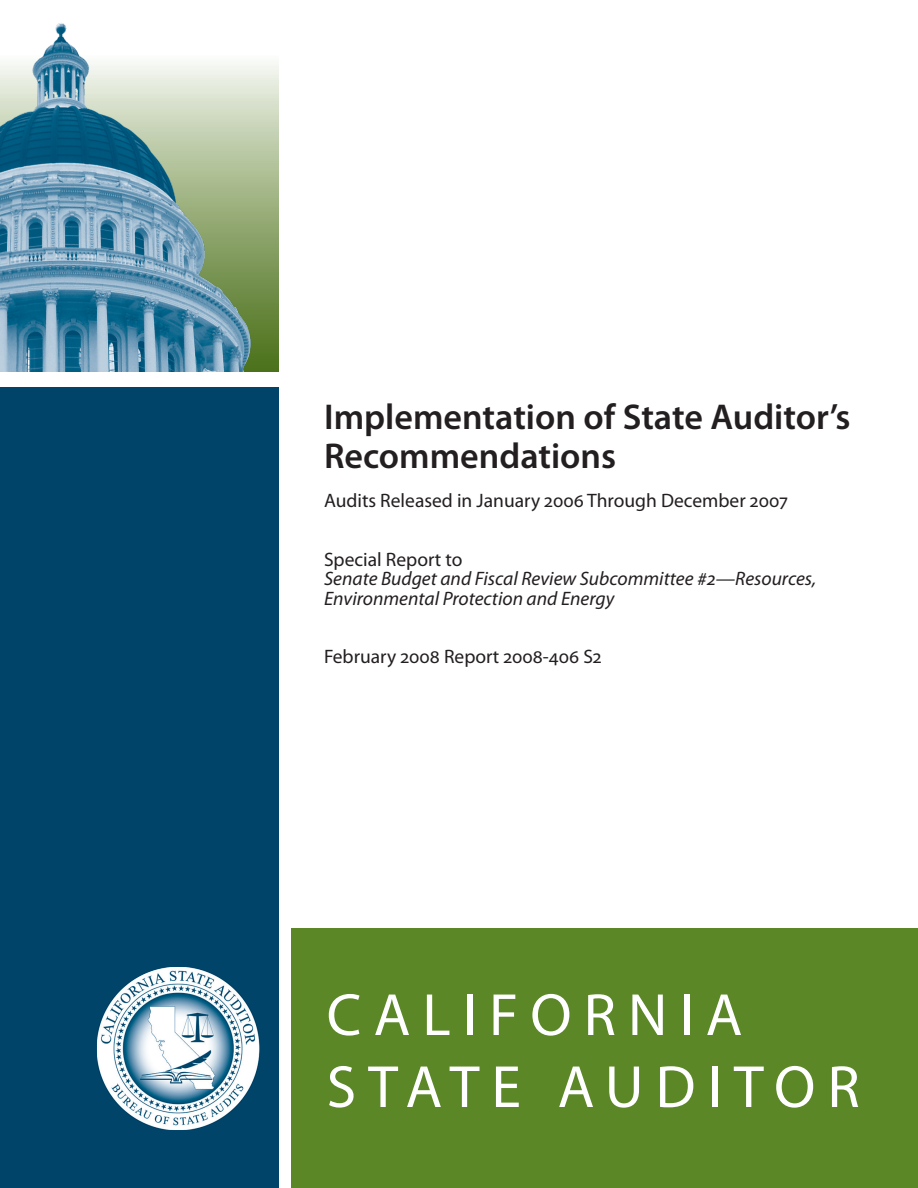
<style>
.page{position:relative;width:918px;height:1188px;background:#fff}
.page>*{position:absolute;margin:0;border:0;box-sizing:border-box;transform-origin:0 0}
.t1{font:60px "Myriad Pro";letter-spacing:.2em;color:#fff}
.cover_title1{font:600 36px/39px "Myriad Pro";color:#231f20}
.cover_title2{font:italic 19.5px/19.5px "Myriad Pro";color:#231f20}
.cover_title2-2{font:19.5px "Myriad Pro";color:#231f20}
.s1{font-style:normal}
</style>
<div class="page">
<img style="left:0;top:23px;width:279px;height:348px">
<div style="left:0;top:387px;width:279px;height:801px;background:#00446a"></div>
<div style="left:291px;top:928px;width:627px;height:260px;background:#5c8727"></div>
<img style="left:97px;top:967px;width:163px;height:163px">
<p class="cover_title1" style="left:324px;top:398px;width:528px">Implementation of State Auditor’s<br>Recommendations</p>
<p class="cover_title2-2" style="left:324px;top:490px;width:465px">Audits Released in January 2006 Through December 2007</p>
<p class="cover_title2" style="left:324px;top:550px;width:494px"><span class="s1">Special Report to<br></span>Senate Budget and Fiscal Review Subcommittee #2—Resources,<br>Environmental Protection and Energy</p>
<p class="cover_title2-2" style="left:324px;top:646px;width:279px">February 2008 Report 2008-406 S2</p>
<p class="t1" style="left:327px;top:982px;width:417px">CALIFORNIA</p>
<p class="t1" style="left:327px;top:1054px;width:535px">STATE AUDITOR</p>
</div>
